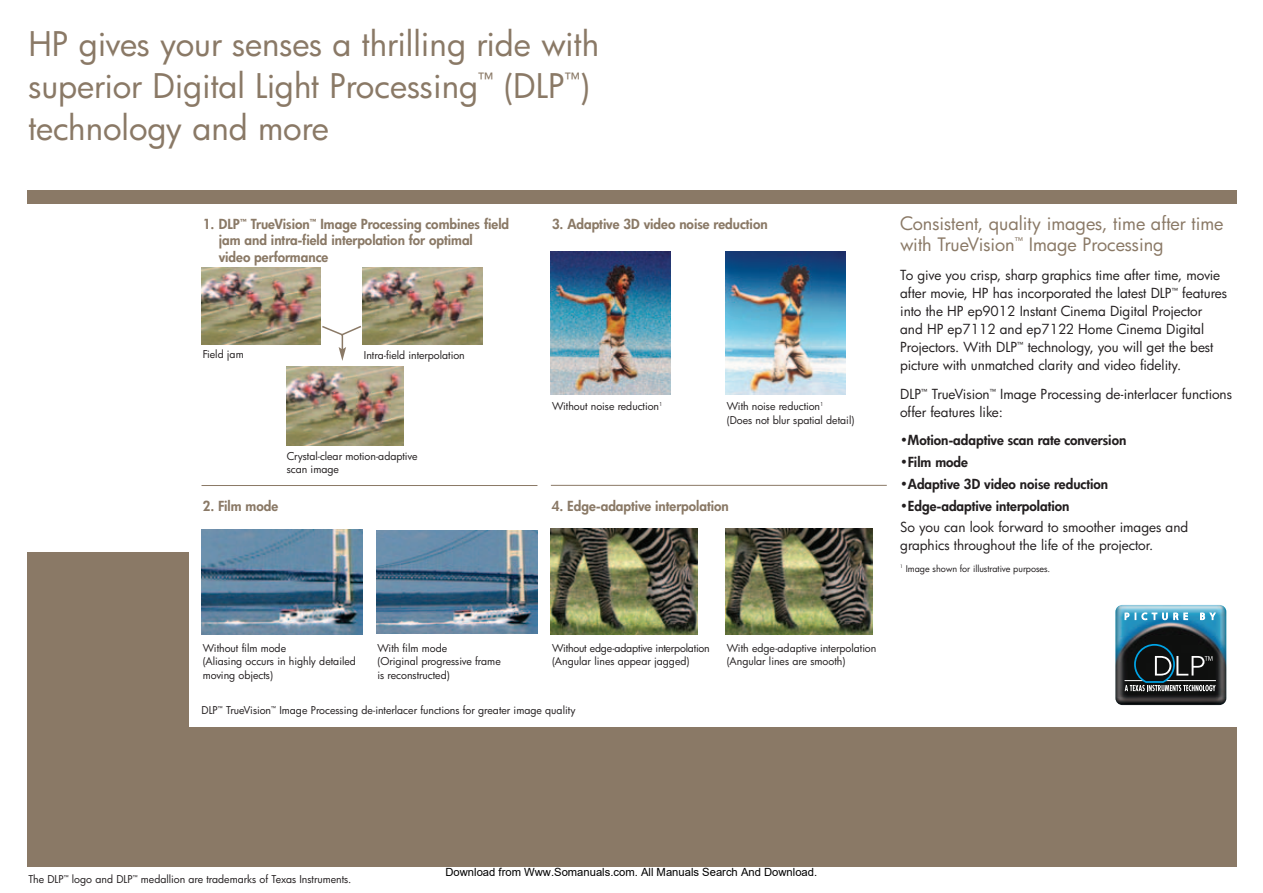
<style>
.page{position:relative;width:1263px;height:893px;background:#fff}
.page>*{position:absolute;margin:0;border:0;box-sizing:border-box;transform-origin:0 0}
.t1{font:33px/42px "Futura";color:#8a7966}
.t2{font:18px/21px "Futura";color:#8a7966}
.t3{font:13.5px/18px "Futura";color:#231f20}
.t4{font:800 13.5px/16.5px "Futura";color:#8a7966}
.t5{font:800 13.5px "Futura";color:#231f20}
.t6{font:11.25px "Arial";color:#000}
.t7{font:10.5px/13.5px "Futura";color:#231f20}
.t8{font:9px "Futura";color:#231f20}
</style>
<div class="page">
<div style="left:27px;top:727px;width:1209px;height:139px;background:#8a7966"></div>
<div style="left:27px;top:552px;width:161px;height:293px;background:#8a7966"></div>
<div style="left:27px;top:190px;width:1209px;height:13px;background:#8a7966"></div>
<img style="left:202px;top:268px;width:119px;height:76px">
<img style="left:363px;top:267px;width:119px;height:77px">
<img style="left:287px;top:367px;width:117px;height:78px">
<img style="left:202px;top:529px;width:161px;height:105px">
<img style="left:376px;top:530px;width:161px;height:104px">
<img style="left:551px;top:251px;width:120px;height:143px">
<img style="left:726px;top:251px;width:119px;height:143px">
<img style="left:551px;top:529px;width:147px;height:105px">
<img style="left:726px;top:529px;width:146px;height:105px">
<svg style="left:320px;top:324px;width:43px;height:37px"></svg>
<hr style="left:202px;top:485px;width:335px;height:1px;background:#8a7966">
<hr style="left:551px;top:485px;width:336px;height:1px;background:#8a7966">
<img style="left:1115px;top:605px;width:111px;height:100px">
<svg style="left:1125px;top:612px;width:4px;height:8px"></svg>
<svg style="left:1142px;top:612px;width:46px;height:8px"></svg>
<svg style="left:1200px;top:612px;width:16px;height:8px"></svg>
<svg style="left:1125px;top:643px;width:91px;height:48px;background:#2f383b"></svg>
<h1 class="t1" style="left:28px;top:25px;width:572px">HP gives your senses a thrilling ride with superior Digital Light Processing<sup>™</sup> (DLP<sup>™</sup>) technology and more</h1>
<p class="t4" style="left:219px;top:216px;width:292px;text-indent:-16px">1. DLP<sup>™</sup> TrueVision<sup>™</sup> Image Processing combines field jam and intra-field interpolation for optimal<br>video performance</p>
<p class="t4" style="left:552px;top:216px;width:217px">3. Adaptive 3D video noise reduction</p>
<p class="t7" style="left:203px;top:348px;width:43px">Field jam</p>
<p class="t7" style="left:364px;top:349px;width:102px">Intra-field interpolation</p>
<p class="t7" style="left:287px;top:450px;width:132px">Crystal-clear motion-adaptive scan image</p>
<p class="t4" style="left:203px;top:499px;width:77px">2. Film mode</p>
<p class="t7" style="left:552px;top:400px;width:112px">Without noise reduction<sup>1</sup></p>
<p class="t7" style="left:727px;top:400px;width:129px">With noise reduction<sup>1<br></sup>(Does not blur spatial detail)</p>
<p class="t4" style="left:552px;top:499px;width:179px">4. Edge-adaptive interpolation</p>
<h2 class="t2" style="left:900px;top:214px;width:325px">Consistent, quality images, time after time with TrueVision<sup>™</sup> Image Processing</h2>
<p class="t3" style="left:900px;top:267px;width:328px">To give you crisp, sharp graphics time after time, movie after movie, HP has incorporated the latest DLP<sup>™</sup> features into the HP ep9012 Instant Cinema Digital Projector and HP ep7112 and ep7122 Home Cinema Digital Projectors. With DLP<sup>™</sup> technology, you will get the best picture with unmatched clarity and video fidelity.</p>
<p class="t3" style="left:900px;top:386px;width:333px">DLP<sup>™</sup> TrueVision<sup>™</sup> Image Processing de-interlacer functions offer features like:</p>
<p class="t5" style="left:900px;top:434px;width:228px">•Motion-adaptive scan rate conversion</p>
<p class="t5" style="left:900px;top:455px;width:69px">•Film mode</p>
<p class="t5" style="left:900px;top:477px;width:210px">•Adaptive 3D video noise reduction</p>
<p class="t5" style="left:900px;top:499px;width:171px">•Edge-adaptive interpolation</p>
<p class="t3" style="left:900px;top:520px;width:290px;line-height:17.2px">So you can look forward to smoother images and graphics throughout the life of the projector.</p>
<p class="t8" style="left:900px;top:564px;width:152px"><sup>1</sup> Image shown for illustrative purposes.</p>
<p class="t7" style="left:203px;top:642px;width:155px">Without film mode<br>(Aliasing occurs in highly detailed moving objects)</p>
<p class="t7" style="left:377px;top:642px;width:125px">With film mode<br>(Original progressive frame is reconstructed)</p>
<p class="t7" style="left:552px;top:642px;width:159px">Without edge-adaptive interpolation (Angular lines appear jagged)</p>
<p class="t7" style="left:727px;top:642px;width:151px">With edge-adaptive interpolation (Angular lines are smooth)</p>
<p class="t7" style="left:202px;top:704px;width:376px">DLP<sup>™</sup> TrueVision<sup>™</sup> Image Processing de-interlacer functions for greater image quality</p>
<p class="t7" style="left:28px;top:873px;width:325px">The DLP<sup>™</sup> logo and DLP<sup>™</sup> medallion are trademarks of Texas Instruments.</p>
<p class="t6" style="left:445px;top:865px;width:373px">Download from Www.Somanuals.com. All Manuals Search And Download.</p>
</div>
